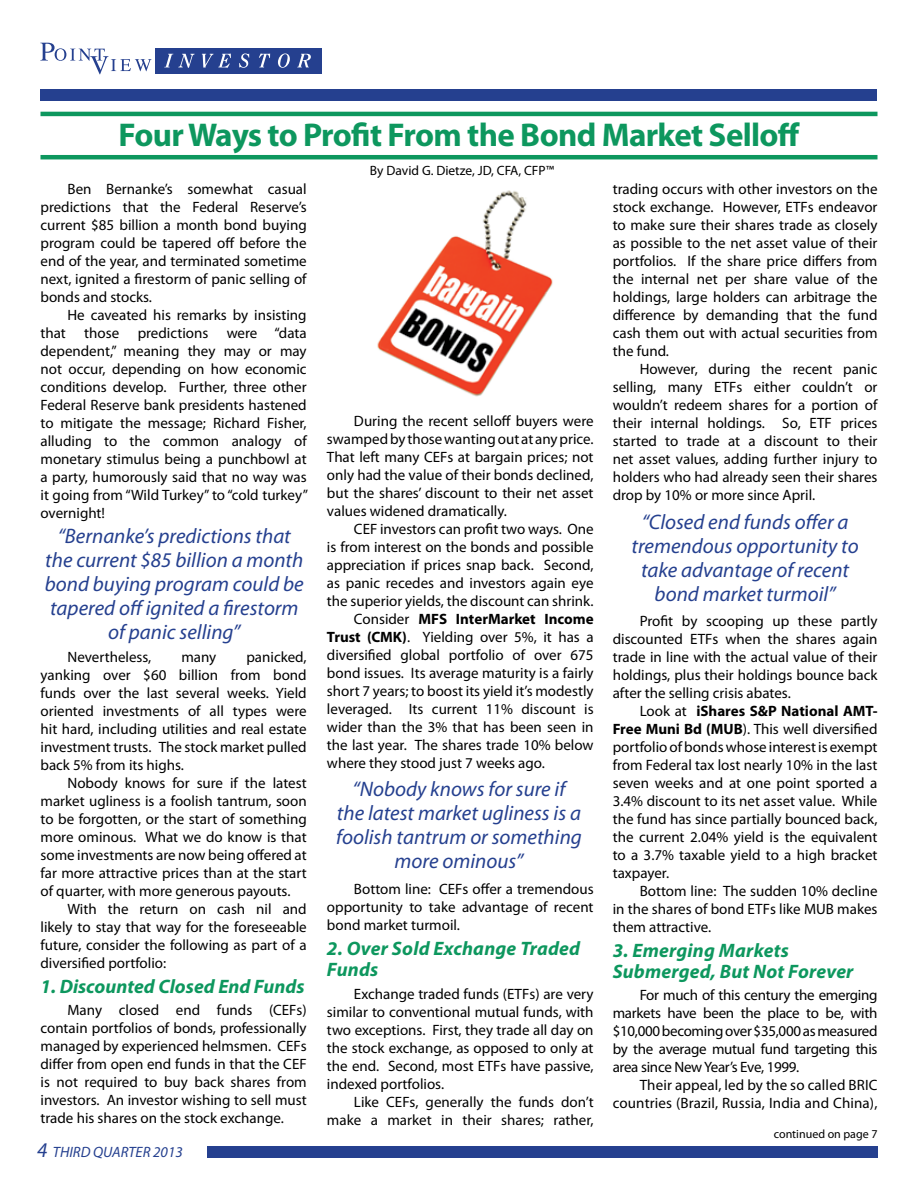
<style>
.page{position:relative;width:918px;height:1188px;background:#fff}
.page>*{position:absolute;margin:0;border:0;box-sizing:border-box;transform-origin:0 0}
.t1{font:700 33px "Myriad Pro";letter-spacing:-.02em;color:#0d975e}
.t2{font:italic 21px/24px "Myriad Pro";color:#25408f;text-align:center}
.t3{font:italic 700 19.5px/21px "Myriad Pro";letter-spacing:.01em;color:#0d975e}
.t4{font:15px/18px "Myriad Pro";color:#000;text-align:justify}
.t5{font:700 15px "Myriad Pro";color:#000}
.t6{font:italic 15px "Myriad Pro";color:#25408f}
.t7{font:13.5px "Myriad Pro";color:#000}
.t8{font:12px "Myriad Pro";color:#000}
.s1{font-size:21px}
.s2{font-weight:400}
.s3{font-weight:700}
</style>
<div class="page">
<svg style="left:40px;top:43px;width:112px;height:31px"></svg>
<div style="left:155px;top:48px;width:167px;height:26px;background:#25408f"></div>
<svg style="left:164px;top:54px;width:31px;height:14px"></svg>
<svg style="left:202px;top:53px;width:29px;height:15px"></svg>
<svg style="left:239px;top:53px;width:10px;height:15px"></svg>
<svg style="left:259px;top:53px;width:11px;height:14px"></svg>
<svg style="left:278px;top:53px;width:12px;height:15px"></svg>
<svg style="left:297px;top:54px;width:14px;height:13px"></svg>
<div style="left:40px;top:89px;width:838px;height:12px;background:#25408f"></div>
<div style="left:208px;top:1146px;width:670px;height:12px;background:#25408f"></div>
<hr style="left:40px;top:155px;width:838px;height:4px;background:#0d975e">
<hr style="left:40px;top:112px;width:838px;height:4px;background:#0d975e">
<img style="left:377px;top:190px;width:176px;height:207px">
<h1 class="t1" style="left:119px;top:113px;width:683px">Four Ways to Profit From the Bond Market Selloff</h1>
<p class="t4" style="left:40px;top:179px;width:268px;text-indent:27px">Ben Bernanke’s somewhat casual predictions that the Federal Reserve’s current $85 billion a month bond buying program could be tapered off before the end of the year, and terminated sometime next, ignited a firestorm of panic selling of bonds and stocks.</p>
<p class="t4" style="left:40px;top:305px;width:269px;text-indent:27px">He caveated his remarks by insisting that those predictions were “data dependent,” meaning they may or may not occur, depending on how economic conditions develop. Further, three other Federal Reserve bank presidents hastened to mitigate the message; Richard Fisher, alluding to the common analogy of monetary stimulus being a punchbowl at a party, humorously said that no way was it going from “Wild Turkey” to “cold turkey” overnight!</p>
<h2 class="t2" style="left:45px;top:524px;width:260px">“Bernanke’s predictions that the current $85 billion a month bond buying program could be tapered off ignited a firestorm of panic selling”</h2>
<p class="t4" style="left:40px;top:647px;width:268px;text-indent:206px">panicked, yanking over $60 billion from bond funds over the last several weeks. Yield oriented investments of all types were hit hard, including utilities and real estate investment trusts. The stock market pulled back 5% from its highs.</p>
<p class="t4" style="left:40px;top:773px;width:268px;text-indent:27px">Nobody knows for sure if the latest market ugliness is a foolish tantrum, soon to be forgotten, or the start of something more ominous. What we do know is that some investments are now being offered at far more attractive prices than at the start of quarter, with more generous payouts.</p>
<p class="t4" style="left:40px;top:899px;width:268px;text-indent:27px">With the return on cash nil and likely to stay that way for the foreseeable future, consider the following as part of a diversified portfolio:</p>
<h3 class="t3" style="left:40px;top:975px;width:265px">1. Discounted Closed End Funds</h3>
<p class="t4" style="left:40px;top:1001px;width:268px;text-indent:27px">Many closed end funds (CEFs) contain portfolios of bonds, professionally managed by experienced helmsmen. CEFs differ from open end funds in that the CEF is not required to buy back shares from investors. An investor wishing to sell must trade his shares on the stock exchange.</p>
<p class="t4" style="left:68px;top:647px;width:85px">Nevertheless,</p>
<p class="t4" style="left:181px;top:647px;width:36px">many</p>
<p class="t6" style="left:37px;top:1143px;width:147px"><span class="s1">4</span> THIRD QUARTER 2013</p>
<p class="t7" style="left:370px;top:162px;width:186px">By David G. Dietze, JD, CFA, CFP™</p>
<p class="t4" style="left:327px;top:412px;width:268px;text-indent:27px">During the recent selloff buyers were swamped by those wanting out at any price.<br>That left many CEFs at bargain prices; not only had the value of their bonds declined, but the shares’ discount to their net asset values widened dramatically.</p>
<p class="t4" style="left:354px;top:520px;width:241px">CEF investors can profit two ways. One</p>
<p class="t4" style="left:327px;top:538px;width:268px">is from interest on the bonds and possible</p>
<p class="t4" style="left:327px;top:556px;width:268px">appreciation if prices snap back. Second,</p>
<p class="t4" style="left:327px;top:574px;width:268px">as panic recedes and investors again eye</p>
<p class="t4" style="left:327px;top:592px;width:268px">the superior yields, the discount can shrink.</p>
<p class="t5" style="left:354px;top:609px;width:241px"><span class="s2">Consider</span> MFS InterMarket Income</p>
<p class="t4" style="left:327px;top:628px;width:268px"><span class="s3">Trust (CMK)</span>. Yielding over 5%, it has a</p>
<p class="t4" style="left:327px;top:646px;width:268px">diversified global portfolio of over 675</p>
<p class="t4" style="left:327px;top:664px;width:268px">bond issues. Its average maturity is a fairly</p>
<p class="t4" style="left:327px;top:682px;width:268px">short 7 years; to boost its yield it’s modestly</p>
<p class="t4" style="left:327px;top:700px;width:268px">leveraged. Its current 11% discount is</p>
<p class="t4" style="left:327px;top:718px;width:268px">wider than the 3% that has been seen in</p>
<p class="t4" style="left:327px;top:736px;width:268px">the last year. The shares trade 10% below</p>
<p class="t4" style="left:327px;top:754px;width:219px">where they stood just 7 weeks ago.</p>
<h2 class="t2" style="left:336px;top:776px;width:247px">“Nobody knows for sure if<br>the latest market ugliness is a foolish tantrum or something more ominous”</h2>
<p class="t4" style="left:327px;top:880px;width:268px;text-indent:27px">Bottom line: CEFs offer a tremendous opportunity to take advantage of recent bond market turmoil.</p>
<h3 class="t3" style="left:327px;top:938px;width:255px">2. Over Sold Exchange Traded<br>Funds</h3>
<p class="t4" style="left:327px;top:985px;width:268px;text-indent:27px">Exchange traded funds (ETFs) are very similar to conventional mutual funds, with two exceptions. First, they trade all day on the stock exchange, as opposed to only at the end. Second, most ETFs have passive, indexed portfolios.</p>
<p class="t4" style="left:327px;top:1093px;width:268px;text-align:right">Like CEFs, generally the funds don’t make a market in their shares; rather,</p>
<p class="t4" style="left:613px;top:179px;width:266px">trading occurs with other investors on the stock exchange. However, ETFs endeavor to make sure their shares trade as closely as possible to the net asset value of their portfolios. If the share price differs from the internal net per share value of the holdings, large holders can arbitrage the difference by demanding that the fund cash them out with actual securities from the fund.</p>
<p class="t4" style="left:613px;top:359px;width:266px;text-indent:27px">However, during the recent panic selling, many ETFs either couldn’t or wouldn’t redeem shares for a portion of their internal holdings. So, ETF prices started to trade at a discount to their net asset values, adding further injury to holders who had already seen their shares drop by 10% or more since April.</p>
<h2 class="t2" style="left:631px;top:510px;width:229px">“Closed end funds offer a tremendous opportunity to take advantage of recent bond market turmoil”</h2>
<p class="t4" style="left:613px;top:611px;width:266px;text-indent:27px">Profit by scooping up these partly discounted ETFs when the shares again trade in line with the actual value of their holdings, plus their holdings bounce back after the selling crisis abates.</p>
<p class="t4" style="left:613px;top:701px;width:266px;text-indent:27px">Look at <span class="s3">iShares S&amp;P National AMT-Free Muni Bd (MUB</span>). This well diversified portfolio of bonds whose interest is exempt from Federal tax lost nearly 10% in the last seven weeks and at one point sported a 3.4% discount to its net asset value. While the fund has since partially bounced back, the current 2.04% yield is the equivalent to a 3.7% taxable yield to a high bracket taxpayer.</p>
<p class="t4" style="left:613px;top:881px;width:266px;text-indent:27px">Bottom line: The sudden 10% decline in the shares of bond ETFs like MUB makes them attractive.</p>
<h3 class="t3" style="left:613px;top:939px;width:242px">3. Emerging Markets<br>Submerged, But Not Forever</h3>
<p class="t4" style="left:613px;top:986px;width:266px;text-indent:27px">For much of this century the emerging markets have been the place to be, with $10,000 becoming over $35,000 as measured by the average mutual fund targeting this area since New Year’s Eve, 1999.</p>
<p class="t4" style="left:613px;top:1076px;width:266px;text-align:right">Their appeal, led by the so called BRIC countries (Brazil, Russia, India and China),</p>
<p class="t8" style="left:774px;top:1127px;width:105px">continued on page 7</p>
</div>
